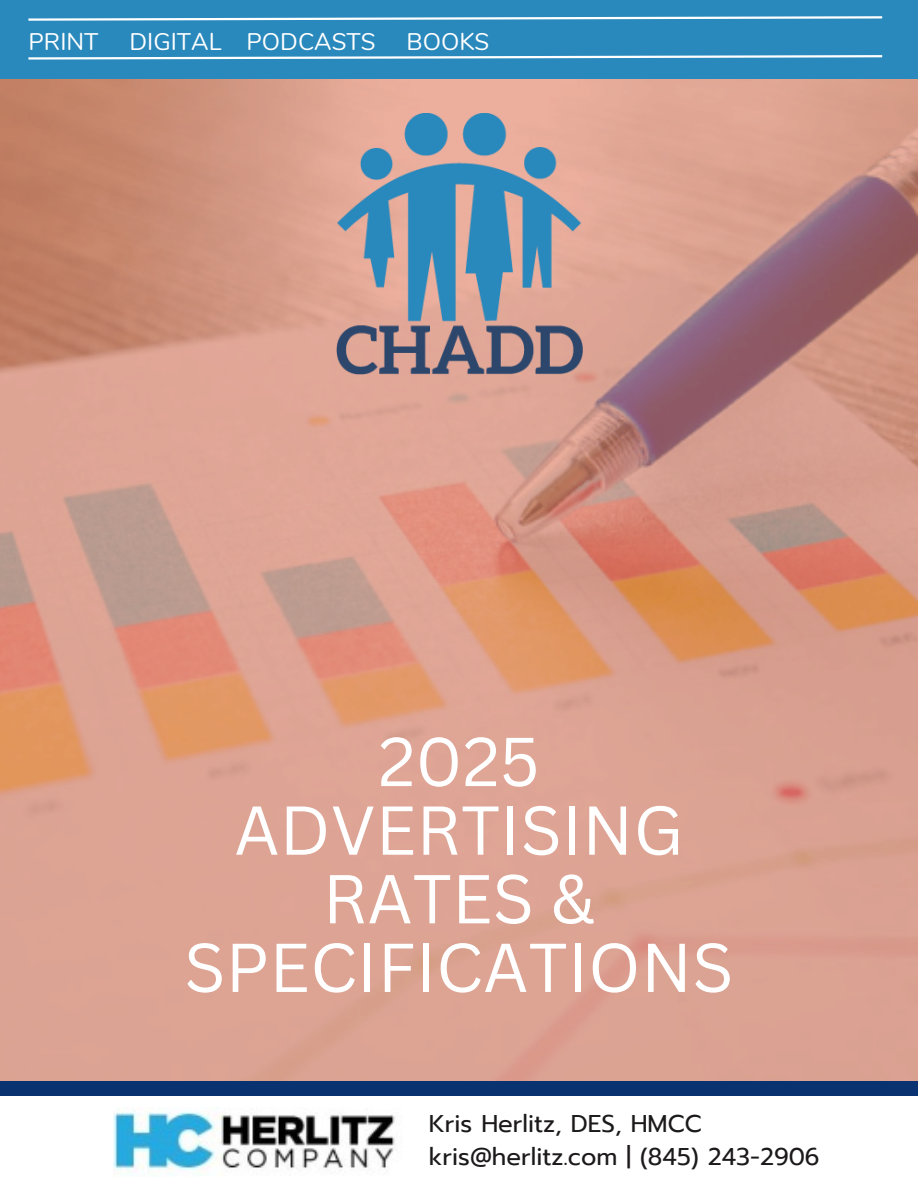
<style>
.page{position:relative;width:918px;height:1188px;background:#fff}
.page>*{position:absolute;margin:0;border:0;box-sizing:border-box;transform-origin:0 0}
.t1{font:67.5px/68.7px "Canva Sans";color:#fff;text-align:center}
.t2{font:24.15px "Prompt";color:#1c191a}
.t3{font:24px "Nunito";color:#fff}
</style>
<div class="page">
<img style="left:0;top:79px;width:918px;height:1002px">
<img style="left:336px;top:114px;width:246px;height:261px">
<div style="left:0;top:0;width:918px;height:79px;background:#2988bc"></div>
<svg style="left:28px;top:16px;width:855px;height:5px"></svg>
<svg style="left:28px;top:55px;width:855px;height:5px"></svg>
<div style="left:0;top:1081px;width:918px;height:15px;background:#093270"></div>
<img style="left:113px;top:1111px;width:282px;height:64px">
<p class="t3" style="left:28px;top:25px;width:72px">PRINT</p>
<p class="t3" style="left:130px;top:25px;width:248px">DIGITAL PODCASTS</p>
<p class="t3" style="left:407px;top:25px;width:84px">BOOKS</p>
<p class="t1" style="left:184px;top:726px;width:551px">2025<br>ADVERTISING<br>RATES &amp;<br>SPECIFICATIONS</p>
<h2 class="t2" style="left:429px;top:1106px;width:275px">Kris Herlitz, DES, HMCC</h2>
<p class="t2" style="left:429px;top:1139px;width:392px">kris@herlitz.com | (845) 243-2906</p>
</div>
